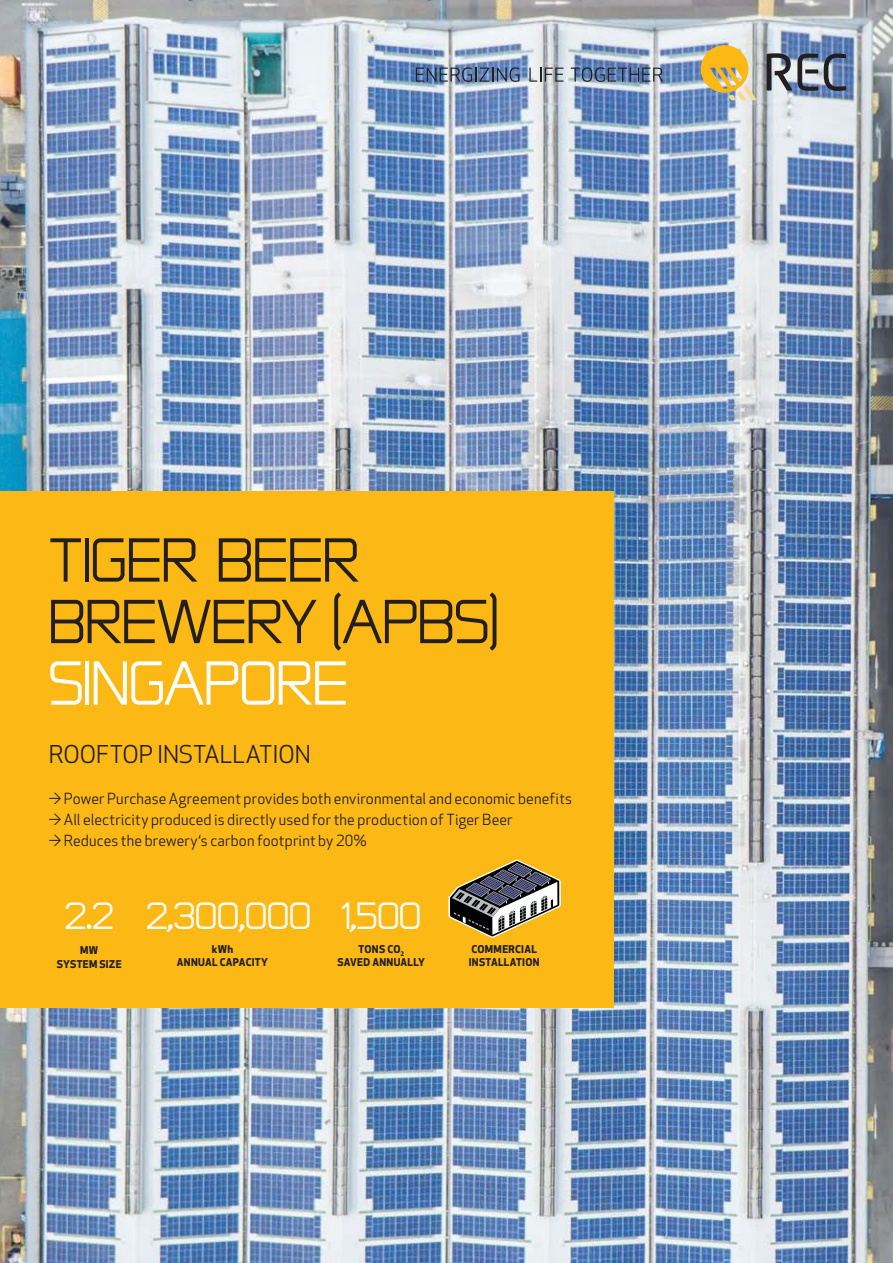
<style>
.page{position:relative;width:893px;height:1263px;background:#fff}
.page>*{position:absolute;margin:0;border:0;box-sizing:border-box;transform-origin:0 0}
.t1{font:73.5px/61.5px "REC Tech 2011";color:#231f20}
.t2{font:73.5px "REC Tech 2011";color:#fff}
.t3{font:45px "REC Tech 2011";color:#fff}
.t4{font:24px "Apex New";letter-spacing:-.005em;color:#231f20}
.t5{font:15px "Apex New";letter-spacing:.01em;color:#231f20}
.t6{font:700 10.5px/13.5px "Apex New";letter-spacing:.025em;color:#231f20;text-align:center}
</style>
<div class="page">
<img style="left:0;top:0;width:893px;height:1263px">
<div style="left:0;top:491px;width:614px;height:517px;background:#fcb814"></div>
<svg style="left:448px;top:860px;width:113px;height:78px"></svg>
<svg style="left:416px;top:67px;width:103px;height:15px;background:#5d7293"></svg>
<svg style="left:529px;top:68px;width:34px;height:14px"></svg>
<svg style="left:571px;top:67px;width:92px;height:15px"></svg>
<svg style="left:701px;top:45px;width:56px;height:55px;background:#d5b96e"></svg>
<svg style="left:767px;top:53px;width:79px;height:38px;background:#7a8494"></svg>
<h1 class="t1" style="left:49px;top:527px;width:451px">TIGER BEER<br>BREWERY (APBS)</h1>
<h1 class="t2" style="left:49px;top:649px;width:300px">SINGAPORE</h1>
<h3 class="t4" style="left:49px;top:739px;width:263px">rooftop installation</h3>
<p class="t5" style="left:49px;top:789px;width:525px">→ Power Purchase Agreement provides both environmental and economic benefits</p>
<p class="t5" style="left:49px;top:810px;width:465px">→ All electricity produced is directly used for the production of Tiger Beer</p>
<p class="t5" style="left:49px;top:831px;width:320px">→ Reduces the brewery‘s carbon footprint by 20%</p>
<h2 class="t3" style="left:65px;top:895px;width:247px">2.2 2,300,000</h2>
<p class="t6" style="left:57px;top:943px;width:66px">MW<br>SYSTEM SIZE</p>
<p class="t6" style="left:177px;top:942px;width:93px">KWH<br>ANNUAL CAPACITY</p>
<h2 class="t3" style="left:341px;top:895px;width:82px">1,500</h2>
<p class="t6" style="left:337px;top:942px;width:89px">TONS CO<sub>2<br></sub>SAVED ANNUALLY</p>
<p class="t6" style="left:469px;top:942px;width:72px;text-align:left">COMMERCIAL<br>INSTALLATION</p>
</div>
